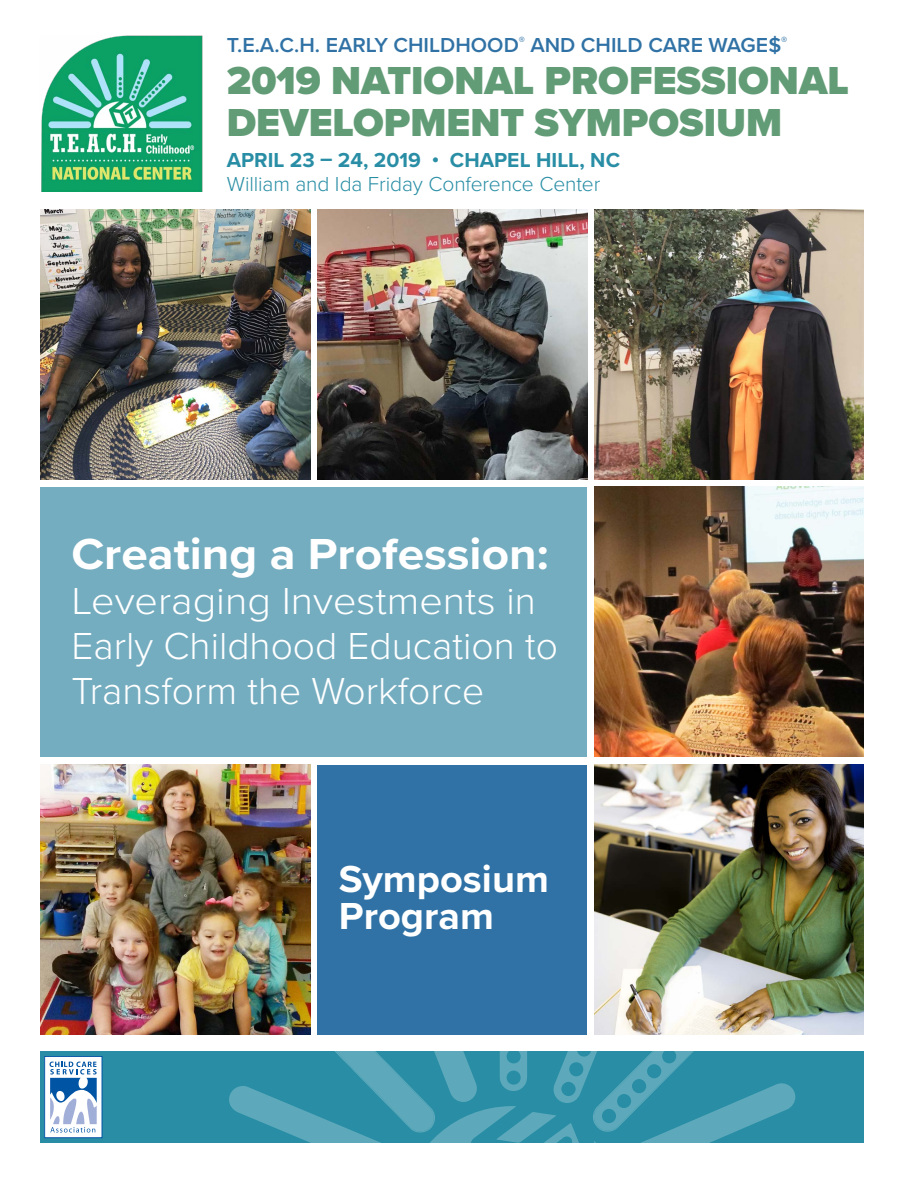
<style>
.page{position:relative;width:918px;height:1188px;background:#fff}
.page>*{position:absolute;margin:0;border:0;box-sizing:border-box;transform-origin:0 0}
.t1{font:700 45px "Proxima Nova";color:#fff;scale:1.06 1}
.t2{font:900 40.5px/42px "Proxima Nova";color:#629c76}
.t3{font:300 39px/45px "Proxima Nova";color:#fff;scale:1.06 1}
.t4{font:700 39px/37.5px "Proxima Nova";color:#fff}
.t5{font:600 21px "Proxima Nova";color:#3072a5}
.t6{font:300 21px "Proxima Nova";letter-spacing:-.005em;color:#298ea5}
.t7{font:700 21px "Proxima Nova";color:#298ea5}
</style>
<div class="page">
<img style="left:41px;top:35px;width:162px;height:156px">
<img style="left:40px;top:209px;width:270px;height:270px">
<img style="left:594px;top:487px;width:270px;height:270px">
<img style="left:317px;top:209px;width:270px;height:270px">
<div style="left:317px;top:765px;width:270px;height:270px;background:#3072a5"></div>
<img style="left:594px;top:209px;width:270px;height:270px">
<img style="left:40px;top:765px;width:270px;height:270px">
<img style="left:594px;top:765px;width:270px;height:270px">
<div style="left:40px;top:487px;width:547px;height:270px;background:#75adc0"></div>
<div style="left:40px;top:1051px;width:824px;height:92px;background:#298ea5"></div>
<svg style="left:229px;top:1051px;width:566px;height:92px"></svg>
<div style="left:45px;top:1056px;width:57px;height:82px;background:#fff"></div>
<div style="left:44px;top:1056px;width:58px;height:82px;border:1px solid #0054a4"></div>
<svg style="left:50px;top:1062px;width:47px;height:71px"></svg>
<p class="t5" style="left:227px;top:30px;width:562px">T.E.A.C.H. EARLY CHILDHOOD<sup>®</sup> AND CHILD CARE WAGE$<sup>®</sup></p>
<p class="t2" style="left:227px;top:60px;width:624px">2019 NATIONAL PROFESSIONAL<br>DEVELOPMENT SYMPOSIUM</p>
<p class="t7" style="left:227px;top:144px;width:395px">APRIL 23 – 24, 2019 • CHAPEL HILL, NC</p>
<p class="t6" style="left:227px;top:168px;width:375px">William and Ida Friday Conference Center</p>
<p class="t1" style="left:72px;top:520px;width:452px">Creating a Profession:</p>
<p class="t3" style="left:72px;top:576px;width:460px">Leveraging Investments in<br>Early Childhood Education to<br>Transform the Workforce</p>
<p class="t4" style="left:339px;top:859px;width:211px">Symposium<br>Program</p>
</div>
